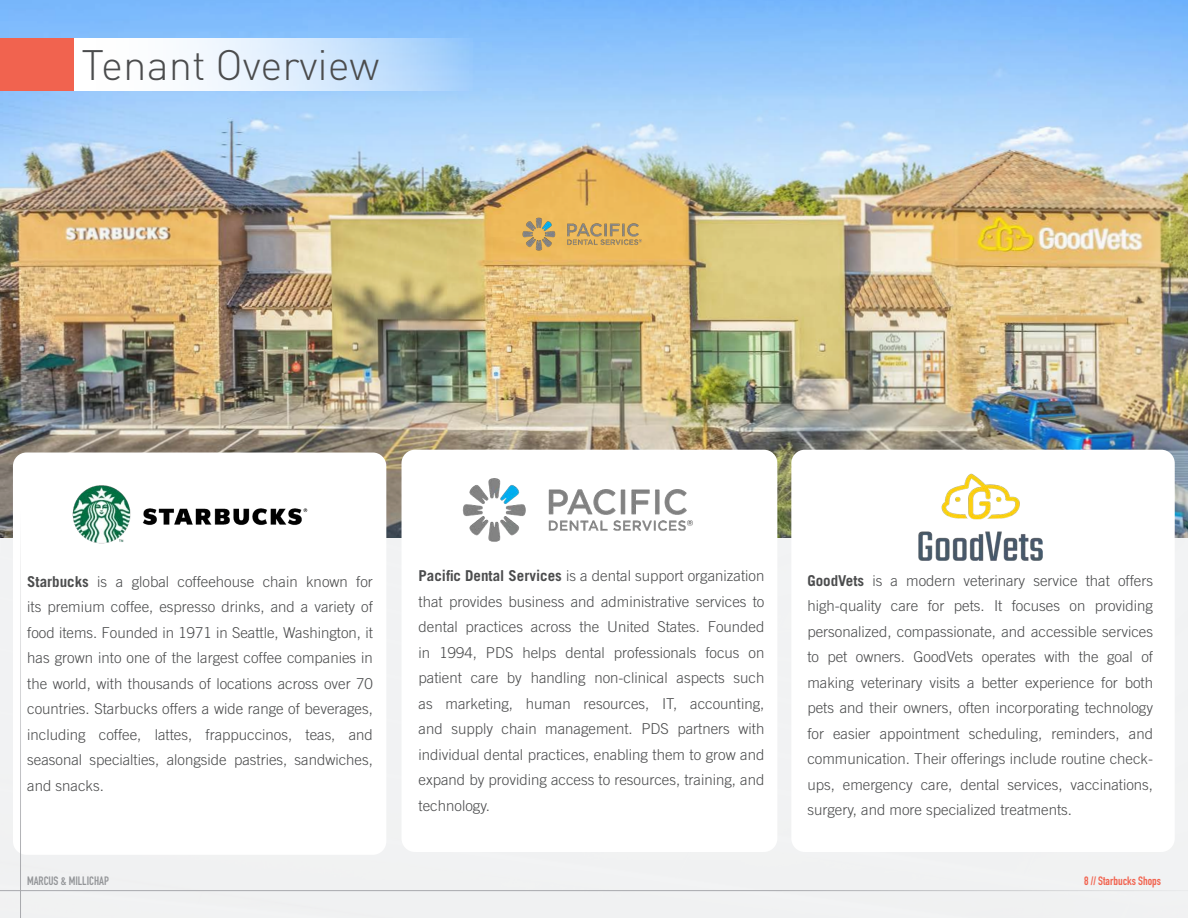
<style>
.page{position:relative;width:1188px;height:918px;background:#fff}
.page>*{position:absolute;margin:0;border:0;box-sizing:border-box;transform-origin:0 0}
.t1{font:300 42px "DIN Pro";color:#4b4c4d}
.t2{font:300 15px/25.5px "Trade Gothic LT Std";color:#4b4c4d;text-align:justify}
.t3{font:700 12px "DIN Condensed";color:#f1634f}
.t4{font:700 12px "DIN Condensed";color:#939598}
.s1{font-weight:700}
</style>
<div class="page">
<img style="left:0;top:0;width:1188px;height:538px">
<svg style="left:74px;top:38px;width:398px;height:53px"></svg>
<div style="left:0;top:38px;width:74px;height:53px;background:#f1634f"></div>
<div style="left:791px;top:450px;width:384px;height:402px;background:#fff;border-radius:14px"></div>
<img style="left:918px;top:473px;width:124px;height:88px">
<div style="left:402px;top:450px;width:375px;height:402px;background:#fff;border-radius:14px"></div>
<img style="left:462px;top:478px;width:231px;height:64px">
<div style="left:13px;top:453px;width:373px;height:402px;background:#fff;border-radius:14px"></div>
<img style="left:72px;top:485px;width:236px;height:59px">
<img style="left:521px;top:216px;width:124px;height:35px">
<hr style="left:0;top:890px;width:1188px;height:1px;background:#a8a9ad">
<hr style="left:20px;top:486px;width:1px;height:432px;background:#a8a9ad">
<p class="t1" style="left:81px;top:37px;width:300px">Tenant Overview</p>
<p class="t2" style="left:27px;top:568px;width:347px"><span class="s1">Starbucks</span> is a global coffeehouse chain known for its premium coffee, espresso drinks, and a variety of food items. Founded in 1971 in Seattle, Washington, it has grown into one of the largest coffee companies in the world, with thousands of locations across over 70 countries. Starbucks offers a wide range of beverages, including coffee, lattes, frappuccinos, teas, and seasonal specialties, alongside pastries, sandwiches, and snacks.</p>
<p class="t2" style="left:419px;top:563px;width:347px"><span class="s1">Pacific Dental Services</span> is a dental support organization that provides business and administrative services to dental practices across the United States. Founded in 1994, PDS helps dental professionals focus on patient care by handling non-clinical aspects such as marketing, human resources, IT, accounting, and supply chain management. PDS partners with individual dental practices, enabling them to grow and expand by providing access to resources, training, and technology.</p>
<p class="t2" style="left:807px;top:568px;width:347px"><span class="s1">GoodVets</span> is a modern veterinary service that offers high-quality care for pets. It focuses on providing personalized, compassionate, and accessible services to pet owners. GoodVets operates with the goal of making veterinary visits a better experience for both pets and their owners, often incorporating technology for easier appointment scheduling, reminders, and communication. Their offerings include routine check&shy;ups, emergency care, dental services, vaccinations, surgery, and more specialized treatments.</p>
<p class="t4" style="left:27px;top:873px;width:83px">MARCUS &amp; MILLICHAP</p>
<p class="t3" style="left:1084px;top:873px;width:78px">8 // Starbucks Shops</p>
</div>
